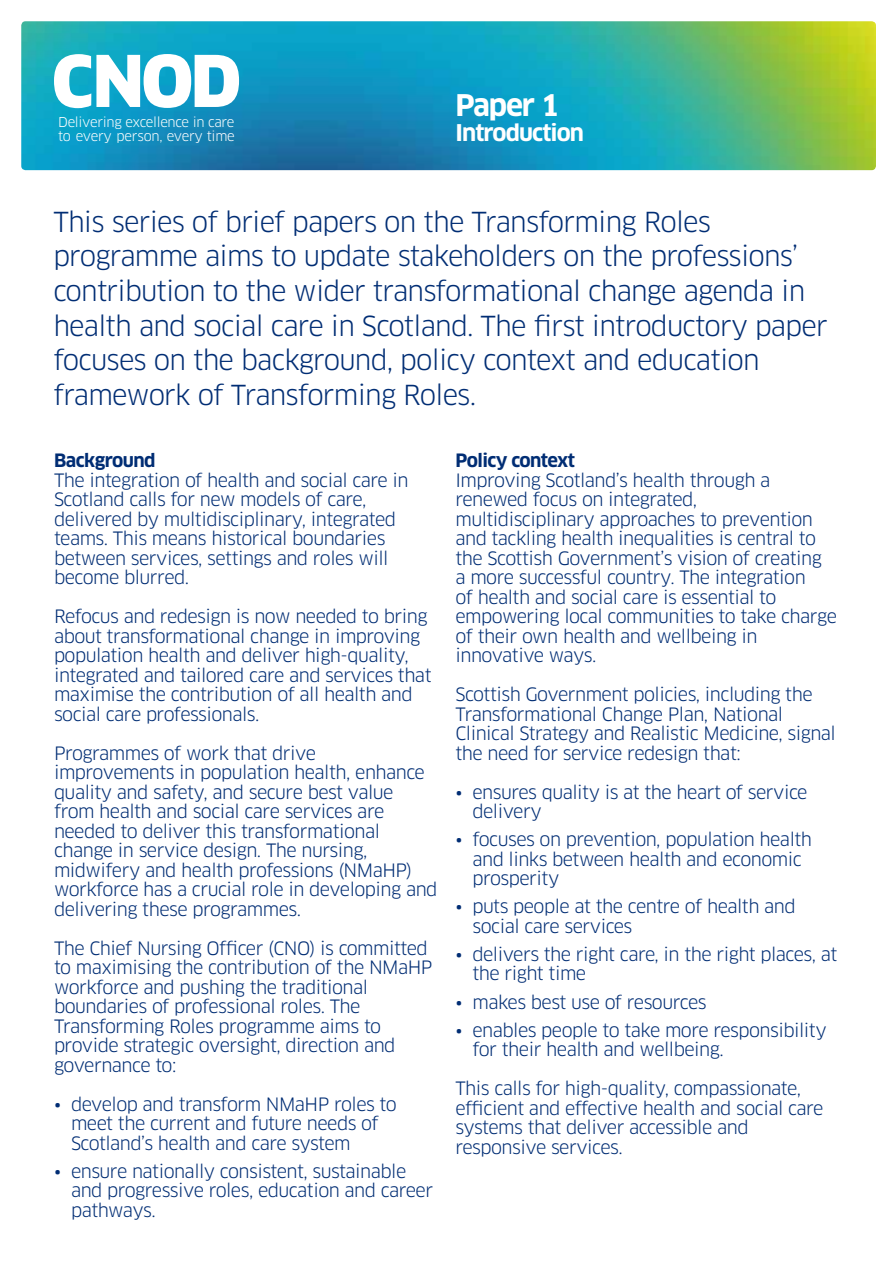
<style>
.page{position:relative;width:893px;height:1272px;background:#fff}
.page>*{position:absolute;margin:0;border:0;box-sizing:border-box;transform-origin:0 0}
.t1{font:700 29.1px "Clan";letter-spacing:-.04em;color:#fff}
.t2{font:27px/34.7px "Clan";letter-spacing:-.03em;color:#002d74}
.t3{font:700 22.5px "Clan";letter-spacing:-.04em;color:#fff}
.t4{font:18px/19.5px "Clan";letter-spacing:-.03em;color:#002d74}
.t5{font:700 18px "Clan";letter-spacing:-.03em;color:#002d74}
.t6{font:13.2px/13.5px "Clan";letter-spacing:-.025em;color:#fff}
</style>
<div class="page">
<img style="left:21px;top:21px;width:855px;height:149px">
<svg style="left:54px;top:54px;width:185px;height:54px"></svg>
<p class="t6" style="left:58px;top:116px;width:178px">Delivering excellence in care to every person, every time</p>
<h1 class="t1" style="left:455px;top:88px;width:105px">Paper 1</h1>
<p class="t3" style="left:455px;top:118px;width:130px">Introduction</p>
<p class="t2" style="left:53px;top:205px;width:776px">This series of brief papers on the Transforming Roles programme aims to update stakeholders on the professions’ contribution to the wider transformational change agenda in health and social care in Scotland. The first introductory paper focuses on the background, policy context and education framework of Transforming Roles.</p>
<p class="t5" style="left:54px;top:449px;width:103px">Background</p>
<p class="t4" style="left:54px;top:470px;width:356px">The integration of health and social care in Scotland calls for new models of care, delivered by multidisciplinary, integrated teams. This means historical boundaries between services, settings and roles will become blurred.</p>
<p class="t4" style="left:54px;top:607px;width:379px">Refocus and redesign is now needed to bring about transformational change in improving population health and deliver high-quality, integrated and tailored care and services that maximise the contribution of all health and social care professionals.</p>
<p class="t4" style="left:54px;top:743px;width:385px">Programmes of work that drive improvements in population health, enhance quality and safety, and secure best value from health and social care services are needed to deliver this transformational change in service design. The nursing, midwifery and health professions (NMaHP) workforce has a crucial role in developing and delivering these programmes.</p>
<p class="t4" style="left:54px;top:938px;width:380px">The Chief Nursing Officer (CNO) is committed to maximising the contribution of the NMaHP workforce and pushing the traditional boundaries of professional roles. The Transforming Roles programme aims to provide strategic oversight, direction and governance to:</p>
<p class="t4" style="left:71px;top:1094px;width:327px;text-indent:-17px">• develop and transform NMaHP roles to meet the current and future needs of<br>Scotland’s health and care system</p>
<p class="t4" style="left:71px;top:1161px;width:364px;text-indent:-17px">• ensure nationally consistent, sustainable and progressive roles, education and career pathways.</p>
<p class="t5" style="left:455px;top:449px;width:121px">Policy context</p>
<p class="t4" style="left:455px;top:470px;width:383px">Improving Scotland’s health through a renewed focus on integrated, multidisciplinary approaches to prevention and tackling health inequalities is central to the Scottish Government’s vision of creating<br>a more successful country. The integration<br>of health and social care is essential to empowering local communities to take charge of their own health and wellbeing in innovative ways.</p>
<p class="t4" style="left:455px;top:685px;width:382px">Scottish Government policies, including the Transformational Change Plan, National Clinical Strategy and Realistic Medicine, signal the need for service redesign that:</p>
<p class="t4" style="left:472px;top:782px;width:337px;text-indent:-17px">• ensures quality is at the heart of service delivery</p>
<p class="t4" style="left:472px;top:830px;width:341px;text-indent:-17px">• focuses on prevention, population health and links between health and economic prosperity</p>
<p class="t4" style="left:472px;top:897px;width:325px;text-indent:-17px">• puts people at the centre of health and social care services</p>
<p class="t4" style="left:472px;top:944px;width:366px;text-indent:-17px">• delivers the right care, in the right places, at the right time</p>
<p class="t4" style="left:455px;top:992px;width:253px">• makes best use of resources</p>
<p class="t4" style="left:472px;top:1020px;width:356px;text-indent:-17px">• enables people to take more responsibility for their health and wellbeing.</p>
<p class="t4" style="left:455px;top:1078px;width:369px">This calls for high-quality, compassionate, efficient and effective health and social care systems that deliver accessible and responsive services.</p>
</div>
